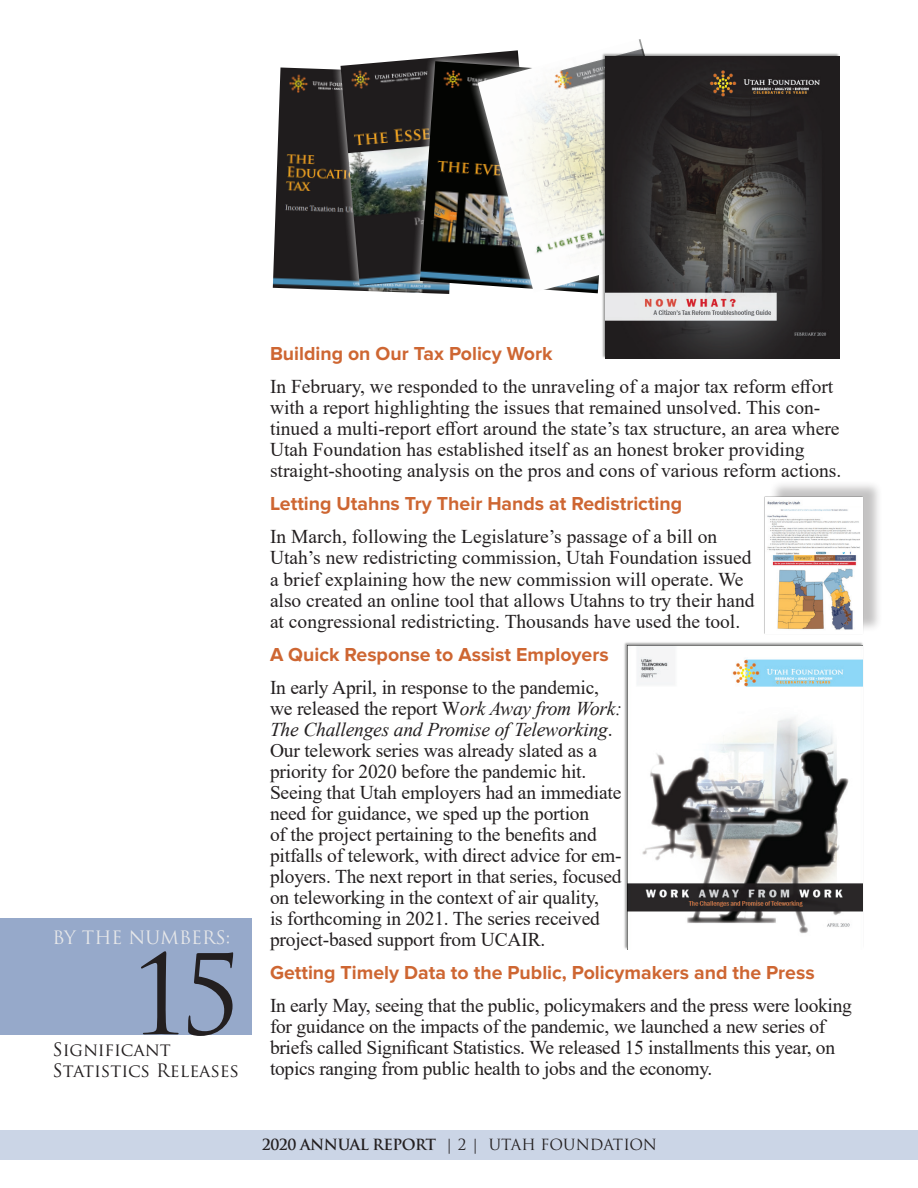
<style>
.page{position:relative;width:918px;height:1188px;background:#fff}
.page>*{position:absolute;margin:0;border:0;box-sizing:border-box;transform-origin:0 0}
.t1{font:108px "Trajan Pro";color:#231f20}
.t2{font:19.5px/21px "Times New Roman";letter-spacing:-.01em;color:#231f20}
.t3{font:700 19.5px "Proxima Nova";color:#ce6632}
.t4{font:18px/21.6px "Trajan Pro";color:#231f20}
.t5{font:18px "Trajan Pro";color:#e6e7e9}
.t6{font:15px "Trajan Pro";color:#231f20}
.s1{font-style:italic}
.s2{font-weight:700}
</style>
<div class="page">
<div style="left:0;top:1130px;width:918px;height:30px;background:#cbd5e6"></div>
<img style="left:273px;top:68px;width:57px;height:222px">
<svg style="left:330px;top:69px;width:79px;height:224px;background:#3a3a3b"></svg>
<img style="left:340px;top:59px;width:69px;height:227px">
<svg style="left:409px;top:54px;width:57px;height:240px;background:#595c5c"></svg>
<img style="left:420px;top:61px;width:46px;height:232px">
<svg style="left:466px;top:53px;width:132px;height:241px;background:#353634"></svg>
<img style="left:478px;top:39px;width:166px;height:254px">
<img style="left:601px;top:52px;width:239px;height:307px">
<img style="left:606px;top:57px;width:233px;height:301px">
<div style="left:768px;top:480px;width:114px;height:153px;background:#231f20;opacity:.27"></div>
<img style="left:764px;top:496px;width:99px;height:138px">
<img style="left:765px;top:498px;width:98px;height:136px">
<img style="left:624px;top:642px;width:239px;height:308px">
<img style="left:628px;top:646px;width:235px;height:303px">
<div style="left:0;top:918px;width:252px;height:117px;background:#96a9ca"></div>
<p class="t5" style="left:52px;top:926px;width:179px">BY THE NUMBERS:</p>
<h1 class="t1" style="left:129px;top:926px;width:114px">15</h1>
<p class="t4" style="left:52px;top:1038px;width:188px">Significant<br>Statistics Releases</p>
<p class="t3" style="left:270px;top:342px;width:284px">Building on Our Tax Policy Work</p>
<p class="t2" style="left:270px;top:376px;width:573px">In February, we responded to the unraveling of a major tax reform effort with a report highlighting the issues that remained unsolved. This con&shy;tinued a multi-report effort around the state’s tax structure, an area where Utah Foundation has established itself as an honest broker providing straight-shooting analysis on the pros and cons of various reform actions.</p>
<p class="t3" style="left:270px;top:493px;width:414px">Letting Utahns Try Their Hands at Redistricting</p>
<p class="t2" style="left:270px;top:526px;width:486px">In March, following the Legislature’s passage of a bill on Utah’s new redistricting commission, Utah Foundation issued a brief explaining how the new commission will operate. We also created an online tool that allows Utahns to try their hand at congressional redistricting. Thousands have used the tool.</p>
<p class="t3" style="left:270px;top:643px;width:340px">A Quick Response to Assist Employers</p>
<p class="t2" style="left:270px;top:676px;width:353px">In early April, in response to the pandemic, we released the report W<span class="s1">ork Away from Work:<br>The Challenges and Promise of Teleworking</span>.<br>Our telework series was already slated as a priority for 2020 before the pandemic hit.<br>Seeing that Utah employers had an immediate need for guidance, we sped up the portion<br>of the project pertaining to the benefits and pitfalls of telework, with direct advice for em&shy;ployers. The next report in that series, focused on teleworking in the context of air quality,<br>is forthcoming in 2021. The series received project-based support from UCAIR.</p>
<p class="t3" style="left:270px;top:962px;width:546px">Getting Timely Data to the Public, Policymakers and the Press</p>
<p class="t2" style="left:270px;top:995px;width:583px">In early May, seeing that the public, policymakers and the press were looking for guidance on the impacts of the pandemic, we launched a new series of briefs called Significant Statistics. We released 15 installments this year, on topics ranging from public health to jobs and the economy.</p>
<p class="t6" style="left:262px;top:1135px;width:397px"><span class="s2">2020 ANNUAL REPORT</span> | 2 | UTAH FOUNDATION</p>
</div>
